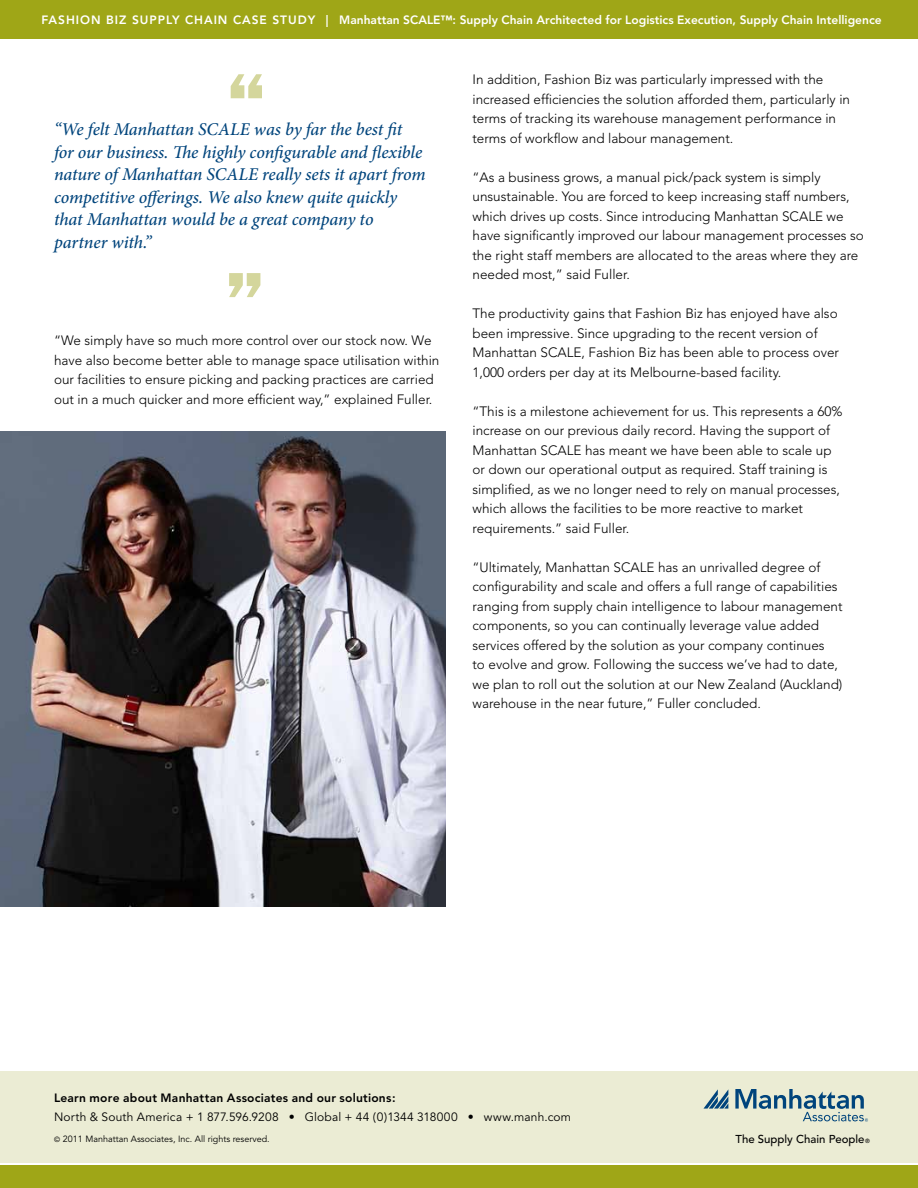
<style>
.page{position:relative;width:918px;height:1188px;background:#fff}
.page>*{position:absolute;margin:0;border:0;box-sizing:border-box;transform-origin:0 0}
.t1{font:italic 500 18px/22.5px "Minion Pro";letter-spacing:-.01em;color:#00447c}
.t2{font:300 13.5px/19.5px "Avenir";color:#000}
.t3{font:800 12px "Avenir";color:#fff}
.t4{font:12px "Avenir";letter-spacing:.015em;color:#000}
.t5{font:800 12px "Avenir";letter-spacing:.02em;color:#000}
.t6{font:500 11.4px "Avenir";color:#000}
.t7{font:9px "Avenir";color:#000}
.s1{font-size:7.5px}
.s2{font-size:6px}
</style>
<div class="page">
<img style="left:0;top:432px;width:446px;height:474px">
<svg style="left:229px;top:273px;width:31px;height:24px"></svg>
<svg style="left:231px;top:74px;width:31px;height:24px"></svg>
<div style="left:0;top:1071px;width:918px;height:92px;background:#ebecd4"></div>
<svg style="left:704px;top:1089px;width:24px;height:20px"></svg>
<svg style="left:735px;top:1089px;width:133px;height:33px"></svg>
<div style="left:0;top:1166px;width:918px;height:22px;background:#9fa617"></div>
<div style="left:0;top:0;width:918px;height:39px;background:#9fa617"></div>
<p class="t3" style="left:41px;top:13px;width:842px">FASHION BIZ SUPPLY CHAIN CASE STUDY | Manhattan SCALE™: Supply Chain Architected for Logistics Execution, Supply Chain Intelligence</p>
<p class="t1" style="left:54px;top:118px;width:373px">“We felt Manhattan SCALE was by far the best fit for our business. The highly configurable and flexible nature of Manhattan SCALE really sets it apart from competitive offerings. We also knew quite quickly that Manhattan would be a great company to partner with.”</p>
<p class="t2" style="left:54px;top:331px;width:387px">“We simply have so much more control over our stock now. We have also become better able to manage space utilisation within our facilities to ensure picking and packing practices are carried out in a much quicker and more efficient way,” explained Fuller.</p>
<p class="t2" style="left:472px;top:70px;width:379px">In addition, Fashion Biz was particularly impressed with the increased efficiencies the solution afforded them, particularly in terms of tracking its warehouse management performance in terms of workflow and labour management.</p>
<p class="t2" style="left:472px;top:167px;width:393px">“As a business grows, a manual pick/pack system is simply unsustainable. You are forced to keep increasing staff numbers, which drives up costs. Since introducing Manhattan SCALE we have significantly improved our labour management processes so the right staff members are allocated to the areas where they are needed most,” said Fuller.</p>
<p class="t2" style="left:472px;top:304px;width:368px">The productivity gains that Fashion Biz has enjoyed have also been impressive. Since upgrading to the recent version of Manhattan SCALE, Fashion Biz has been able to process over 1,000 orders per day at its Melbourne-based facility.</p>
<p class="t2" style="left:472px;top:401px;width:371px">“This is a milestone achievement for us. This represents a 60% increase on our previous daily record. Having the support of Manhattan SCALE has meant we have been able to scale up or down our operational output as required. Staff training is simplified, as we no longer need to rely on manual processes, which allows the facilities to be more reactive to market requirements.” said Fuller.</p>
<p class="t2" style="left:472px;top:557px;width:372px">“Ultimately, Manhattan SCALE has an unrivalled degree of configurability and scale and offers a full range of capabilities ranging from supply chain intelligence to labour management components, so you can continually leverage value added services offered by the solution as your company continues<br>to evolve and grow. Following the success we’ve had to date, we plan to roll out the solution at our New Zealand (Auckland) warehouse in the near future,” Fuller concluded.</p>
<p class="t5" style="left:54px;top:1090px;width:343px">Learn more about Manhattan Associates and our solutions:</p>
<p class="t4" style="left:54px;top:1110px;width:519px">North &amp; South America + 1 877.596.9208 • Global + 44 (0)1344 318000 • www.manh.com</p>
<p class="t7" style="left:54px;top:1134px;width:217px"><span class="s1">©</span> 2011 Manhattan Associates, Inc. All rights reserved.</p>
<p class="t6" style="left:736px;top:1133px;width:136px">The Supply Chain People<span class="s2">®</span></p>
</div>
